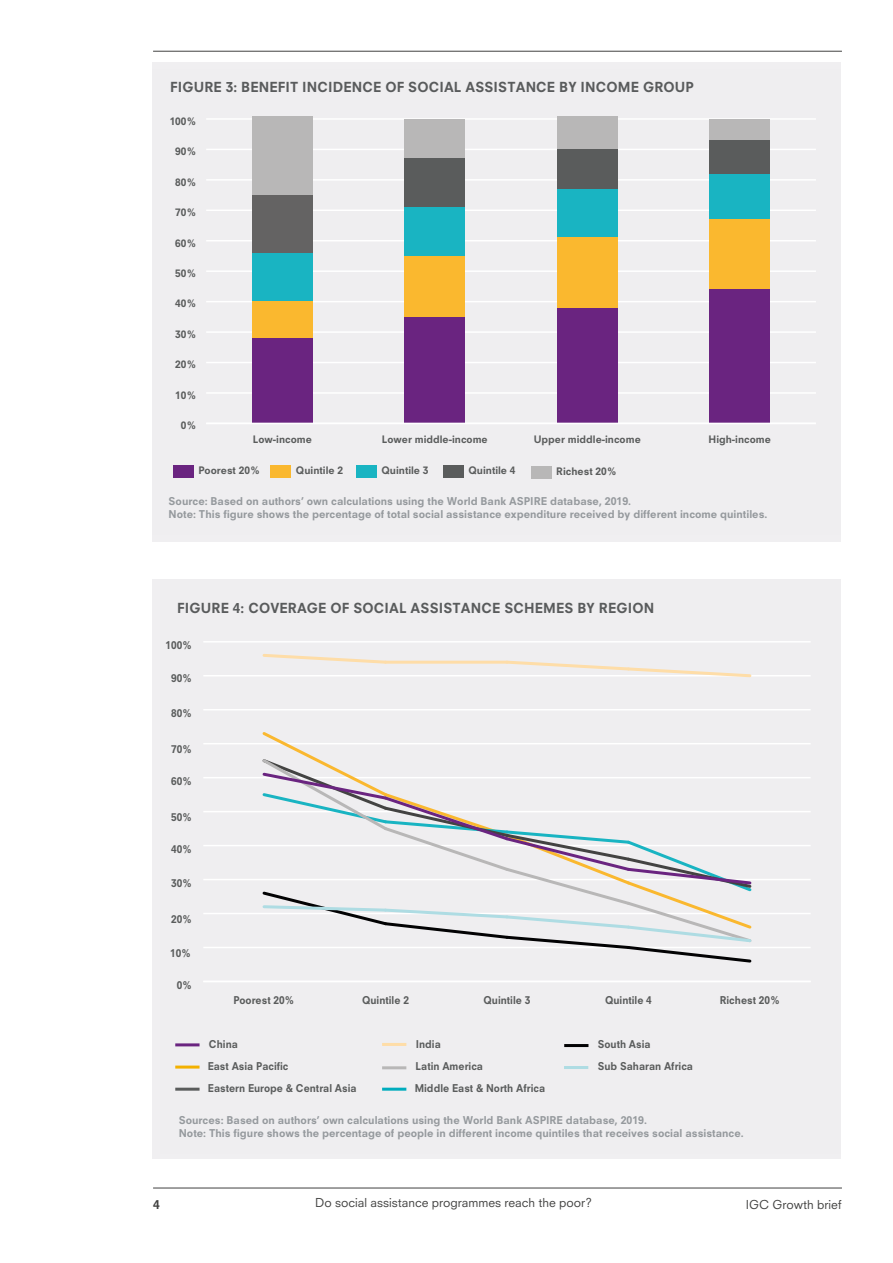
<style>
.page{position:relative;width:893px;height:1263px;background:#fff}
.page>*{position:absolute;margin:0;border:0;box-sizing:border-box;transform-origin:0 0}
.t1{font:800 13.5px "Neuzeit SLT Std";letter-spacing:.01em;color:#595b5c}
.t2{font:12px "Neuzeit SLT Std";color:#424241}
.t3{font:800 12px "Neuzeit SLT Std";color:#424241}
.t4{font:800 10.5px/12.6px "Neuzeit SLT Std";color:#95999d}
.t5{font:800 10.5px/22px "Neuzeit SLT Std";color:#5a5c5c;scale:.96 1}
.t6{font:800 10.05px "Neuzeit SLT Std";color:#5a5c5c}
</style>
<div class="page">
<hr style="left:153px;top:51px;width:689px;height:1px;background:#424241">
<hr style="left:153px;top:1188px;width:689px;height:1px;background:#424241">
<div style="left:152px;top:62px;width:689px;height:479px;background:#f0eff1"></div>
<hr style="left:206px;top:392px;width:610px;height:2px;background:#fff">
<hr style="left:206px;top:362px;width:610px;height:1px;background:#fff">
<hr style="left:206px;top:331px;width:610px;height:2px;background:#fff">
<hr style="left:206px;top:301px;width:610px;height:1px;background:#fff">
<hr style="left:206px;top:270px;width:610px;height:2px;background:#fff">
<hr style="left:206px;top:240px;width:610px;height:1px;background:#fff">
<hr style="left:206px;top:210px;width:610px;height:1px;background:#fff">
<hr style="left:206px;top:179px;width:610px;height:2px;background:#fff">
<hr style="left:206px;top:149px;width:610px;height:1px;background:#fff">
<hr style="left:206px;top:118px;width:610px;height:2px;background:#fff">
<div style="left:252px;top:116px;width:61px;height:79px;background:#b8b7b7"></div>
<div style="left:404px;top:119px;width:61px;height:40px;background:#b8b7b7"></div>
<div style="left:557px;top:116px;width:61px;height:33px;background:#b8b7b7"></div>
<div style="left:709px;top:119px;width:61px;height:21px;background:#b8b7b7"></div>
<div style="left:252px;top:195px;width:61px;height:58px;background:#646363"></div>
<div style="left:404px;top:159px;width:61px;height:48px;background:#5a5c5c"></div>
<div style="left:557px;top:149px;width:61px;height:40px;background:#5a5c5c"></div>
<div style="left:709px;top:140px;width:61px;height:34px;background:#5a5c5c"></div>
<div style="left:252px;top:253px;width:61px;height:49px;background:#19b4c2"></div>
<div style="left:404px;top:207px;width:61px;height:49px;background:#19b4c2"></div>
<div style="left:557px;top:189px;width:61px;height:49px;background:#19b4c2"></div>
<div style="left:709px;top:174px;width:61px;height:45px;background:#19b4c2"></div>
<div style="left:252px;top:302px;width:61px;height:36px;background:#fab82f"></div>
<div style="left:404px;top:256px;width:61px;height:61px;background:#fab82f"></div>
<div style="left:557px;top:238px;width:61px;height:70px;background:#fab82f"></div>
<div style="left:709px;top:219px;width:61px;height:70px;background:#fab82f"></div>
<div style="left:252px;top:338px;width:61px;height:85px;background:#6a2480"></div>
<div style="left:404px;top:317px;width:61px;height:106px;background:#6a2480"></div>
<div style="left:557px;top:308px;width:61px;height:115px;background:#6a2480"></div>
<div style="left:709px;top:289px;width:61px;height:134px;background:#6a2480"></div>
<div style="left:173px;top:465px;width:20px;height:12px;background:#6a2480"></div>
<div style="left:443px;top:465px;width:20px;height:12px;background:#5a5c5c"></div>
<div style="left:356px;top:465px;width:20px;height:12px;background:#19b4c2"></div>
<div style="left:270px;top:465px;width:21px;height:12px;background:#fab82f"></div>
<div style="left:531px;top:466px;width:20px;height:12px;background:#b8b7b7"></div>
<hr style="left:206px;top:423px;width:610px;height:1px;background:#fff">
<div style="left:152px;top:579px;width:689px;height:580px;background:#f0eff1"></div>
<hr style="left:203px;top:981px;width:608px;height:1px;background:#fff">
<hr style="left:203px;top:947px;width:608px;height:1px;background:#fff">
<hr style="left:203px;top:913px;width:608px;height:1px;background:#fff">
<hr style="left:203px;top:879px;width:608px;height:1px;background:#fff">
<hr style="left:203px;top:845px;width:608px;height:1px;background:#fff">
<hr style="left:203px;top:811px;width:608px;height:1px;background:#fff">
<hr style="left:203px;top:777px;width:608px;height:1px;background:#fff">
<hr style="left:203px;top:743px;width:608px;height:1px;background:#fff">
<hr style="left:203px;top:709px;width:608px;height:1px;background:#fff">
<hr style="left:203px;top:675px;width:608px;height:1px;background:#fff">
<hr style="left:203px;top:641px;width:608px;height:1px;background:#fff">
<svg style="left:262px;top:654px;width:127px;height:10px"></svg>
<hr style="left:385px;top:661px;width:122px;height:3px;background:#fedda8">
<svg style="left:504px;top:660px;width:248px;height:18px"></svg>
<svg style="left:262px;top:732px;width:490px;height:231px"></svg>
<hr style="left:175px;top:1065px;width:25px;height:3px;background:#f3b100">
<hr style="left:382px;top:1088px;width:24px;height:3px;background:#00acbd">
<hr style="left:175px;top:1088px;width:25px;height:3px;background:#5a5c5c">
<hr style="left:382px;top:1066px;width:24px;height:3px;background:#b8b7b7">
<hr style="left:175px;top:1043px;width:25px;height:3px;background:#6a2480">
<hr style="left:382px;top:1043px;width:24px;height:3px;background:#fedda8">
<hr style="left:564px;top:1044px;width:24px;height:3px;background:#020203">
<hr style="left:564px;top:1066px;width:24px;height:3px;background:#aedce3">
<p class="t1" style="left:170px;top:78px;width:525px">FIGURE 3: BENEFIT INCIDENCE OF SOCIAL ASSISTANCE BY INCOME GROUP</p>
<p class="t6" style="left:170px;top:115px;width:28px">100%</p>
<p class="t6" style="left:175px;top:145px;width:23px">90%</p>
<p class="t6" style="left:175px;top:176px;width:23px">80%</p>
<p class="t6" style="left:175px;top:206px;width:23px">70%</p>
<p class="t6" style="left:175px;top:237px;width:23px">60%</p>
<p class="t6" style="left:175px;top:267px;width:23px">50%</p>
<p class="t6" style="left:175px;top:298px;width:23px">40%</p>
<p class="t6" style="left:175px;top:328px;width:23px">30%</p>
<p class="t6" style="left:175px;top:358px;width:23px">20%</p>
<p class="t6" style="left:175px;top:389px;width:23px">10%</p>
<p class="t6" style="left:181px;top:419px;width:17px">0%</p>
<p class="t6" style="left:253px;top:433px;width:61px">Low-income</p>
<p class="t6" style="left:382px;top:433px;width:107px">Lower middle-income</p>
<p class="t6" style="left:534px;top:433px;width:108px">Upper middle-income</p>
<p class="t6" style="left:708px;top:433px;width:64px">High-income</p>
<p class="t6" style="left:198px;top:465px;width:63px">Poorest 20%</p>
<p class="t6" style="left:296px;top:465px;width:49px">Quintile 2</p>
<p class="t6" style="left:381px;top:465px;width:49px">Quintile 3</p>
<p class="t6" style="left:468px;top:465px;width:49px">Quintile 4</p>
<p class="t6" style="left:556px;top:465px;width:62px">Richest 20%</p>
<p class="t4" style="left:169px;top:495px;width:600px">Source: Based on authors’ own calculations using the World Bank ASPIRE database, 2019.<br>Note: This figure shows the percentage of total social assistance expenditure received by different income quintiles.</p>
<p class="t1" style="left:177px;top:600px;width:478px">FIGURE 4: COVERAGE OF SOCIAL ASSISTANCE SCHEMES BY REGION</p>
<p class="t5" style="left:166px;top:634px;width:29px">100%</p>
<p class="t5" style="left:171px;top:667px;width:24px">90%</p>
<p class="t5" style="left:171px;top:702px;width:24px">80%</p>
<p class="t5" style="left:171px;top:738px;width:24px">70%</p>
<p class="t5" style="left:171px;top:770px;width:24px">60%</p>
<p class="t5" style="left:171px;top:806px;width:24px">50%</p>
<p class="t5" style="left:171px;top:838px;width:24px">40%</p>
<p class="t5" style="left:171px;top:872px;width:24px">30%</p>
<p class="t5" style="left:171px;top:908px;width:24px">20%</p>
<p class="t5" style="left:170px;top:942px;width:24px">10%</p>
<p class="t5" style="left:177px;top:974px;width:18px">0%</p>
<p class="t5" style="left:233px;top:989px;width:65px">Poorest 20%</p>
<p class="t5" style="left:362px;top:989px;width:50px">Quintile 2</p>
<p class="t5" style="left:484px;top:989px;width:50px">Quintile 3</p>
<p class="t5" style="left:605px;top:989px;width:50px">Quintile 4</p>
<p class="t5" style="left:720px;top:989px;width:64px">Richest 20%</p>
<p class="t5" style="left:209px;top:1033px;width:32px">China</p>
<p class="t5" style="left:416px;top:1033px;width:28px">India</p>
<p class="t5" style="left:598px;top:1032px;width:101px;line-height:22.5px">South Asia<br>Sub Saharan Africa</p>
<p class="t5" style="left:416px;top:1055px;width:72px">Latin America</p>
<p class="t5" style="left:208px;top:1055px;width:157px">East Asia Pacific<br>Eastern Europe &amp; Central Asia</p>
<p class="t5" style="left:415px;top:1077px;width:137px">Middle East &amp; North Africa</p>
<p class="t4" style="left:179px;top:1114px;width:566px">Sources: Based on authors’ own calculations using the World Bank ASPIRE database, 2019.<br>Note: This figure shows the percentage of people in different income quintiles that receives social assistance.</p>
<p class="t3" style="left:153px;top:1197px;width:8px">4</p>
<p class="t2" style="left:315px;top:1195px;width:278px">Do social assistance programmes reach the poor?</p>
<p class="t2" style="left:746px;top:1197px;width:98px">IGC Growth brief</p>
</div>
